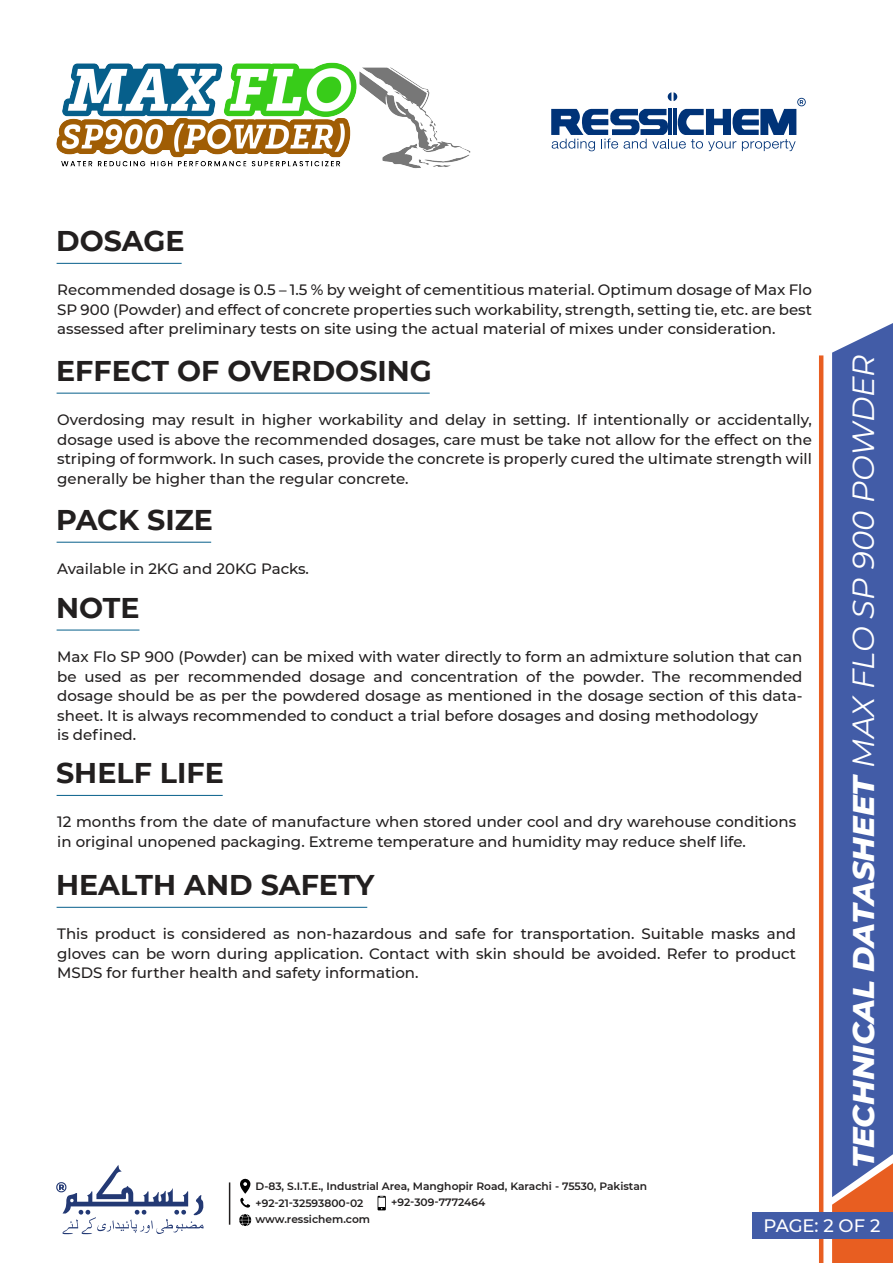
<style>
.page{position:relative;width:893px;height:1263px;background:#fff}
.page>*{position:absolute;margin:0;border:0;box-sizing:border-box;transform-origin:0 0}
.t1{font:italic 800 30.6px "Montserrat";color:#fff}
.t2{font:700 28.5px "Montserrat";color:#221f1f}
.t3{font:500 18px "Montserrat";letter-spacing:-.005em;color:#fff}
.t4{font:500 15px/19.5px "Montserrat";color:#221f1f;text-align:justify}
.t5{font:600 10.65px/16.6px "Montserrat";color:#221f1f}
.s1{font-weight:400}
</style>
<div class="page">
<div style="left:832px;top:1197px;width:61px;height:66px;background:#e85e21"></div>
<div style="left:832px;top:323px;width:61px;height:874px;background:#425ca7"></div>
<hr style="left:819px;top:355px;width:4px;height:908px;background:#e85e21">
<div style="left:753px;top:1212px;width:140px;height:26px;background:#425ca7"></div>
<hr style="left:229px;top:1182px;width:1px;height:43px;background:#221f1f">
<svg style="left:239px;top:1214px;width:12px;height:12px"></svg>
<svg style="left:240px;top:1178px;width:11px;height:29px"></svg>
<hr style="left:57px;top:263px;width:125px;height:1px;background:#065f8b">
<hr style="left:57px;top:393px;width:373px;height:1px;background:#065f8b">
<hr style="left:57px;top:542px;width:154px;height:1px;background:#065f8b">
<hr style="left:57px;top:630px;width:82px;height:1px;background:#065f8b">
<hr style="left:57px;top:795px;width:166px;height:1px;background:#065f8b">
<hr style="left:57px;top:907px;width:310px;height:1px;background:#065f8b">
<img style="left:56px;top:62px;width:415px;height:107px">
<svg style="left:551px;top:92px;width:255px;height:59px"></svg>
<hr style="left:669px;top:109px;width:3px;height:26px;background:#003378">
<hr style="left:674px;top:109px;width:3px;height:26px;background:#003378">
<svg style="left:378px;top:1196px;width:8px;height:14px"></svg>
<svg style="left:56px;top:1165px;width:148px;height:69px"></svg>
<h2 class="t2" style="left:56px;top:220px;width:130px">DOSAGE</h2>
<p class="t4" style="left:57px;top:280px;width:756px">Recommended dosage is 0.5 – 1.5 % by weight of cementitious material. Optimum dosage of Max Flo SP 900 (Powder) and effect of concrete properties such workability, strength, setting tie, etc. are best assessed after preliminary tests on site using the actual material of mixes under consideration.</p>
<h2 class="t2" style="left:56px;top:350px;width:377px">EFFECT OF OVERDOSING</h2>
<p class="t4" style="left:57px;top:409px;width:756px">Overdosing may result in higher workability and delay in setting. If intentionally or accidentally, dosage used is above the recommended dosages, care must be take not allow for the effect on the striping of formwork. In such cases, provide the concrete is properly cured the ultimate strength will generally be higher than the regular concrete.</p>
<h2 class="t2" style="left:56px;top:499px;width:158px">PACK SIZE</h2>
<p class="t4" style="left:57px;top:558px;width:253px">Available in 2KG and 20KG Packs.</p>
<h2 class="t2" style="left:56px;top:587px;width:85px">NOTE</h2>
<p class="t4" style="left:57px;top:646px;width:747px;text-align:left">Max Flo SP 900 (Powder) can be mixed with water directly to form an admixture solution that can be used as per recommended dosage and concentration of the powder. The recommended dosage should be as per the powdered dosage as mentioned in the dosage section of this data&shy;sheet. It is always recommended to conduct a trial before dosages and dosing methodology<br>is defined.</p>
<h2 class="t2" style="left:56px;top:752px;width:169px">SHELF LIFE</h2>
<p class="t4" style="left:57px;top:812px;width:740px">12 months from the date of manufacture when stored under cool and dry warehouse conditions in original unopened packaging. Extreme temperature and humidity may reduce shelf life.</p>
<h2 class="t2" style="left:56px;top:864px;width:320px">HEALTH AND SAFETY</h2>
<p class="t4" style="left:57px;top:923px;width:740px">This product is considered as non-hazardous and safe for transportation. Suitable masks and gloves can be worn during application. Contact with skin should be avoided. Refer to product MSDS for further health and safety information.</p>
<h1 class="t1" style="left:841px;top:1167px;width:814px;rotate:-90deg">TECHNICAL DATASHEET <span class="s1">MAX FLO SP 900 POWDER</span></h1>
<p class="t5" style="left:255px;top:1177px;width:393px">D-83, S.I.T.E., Industrial Area, Manghopir Road, Karachi - 75530, Pakistan +92-21-32593800-02<br>www.ressichem.com</p>
<p class="t5" style="left:391px;top:1193px;width:96px">+92-309-7772464</p>
<p class="t3" style="left:763px;top:1213px;width:118px">PAGE: 2 OF 2</p>
</div>
